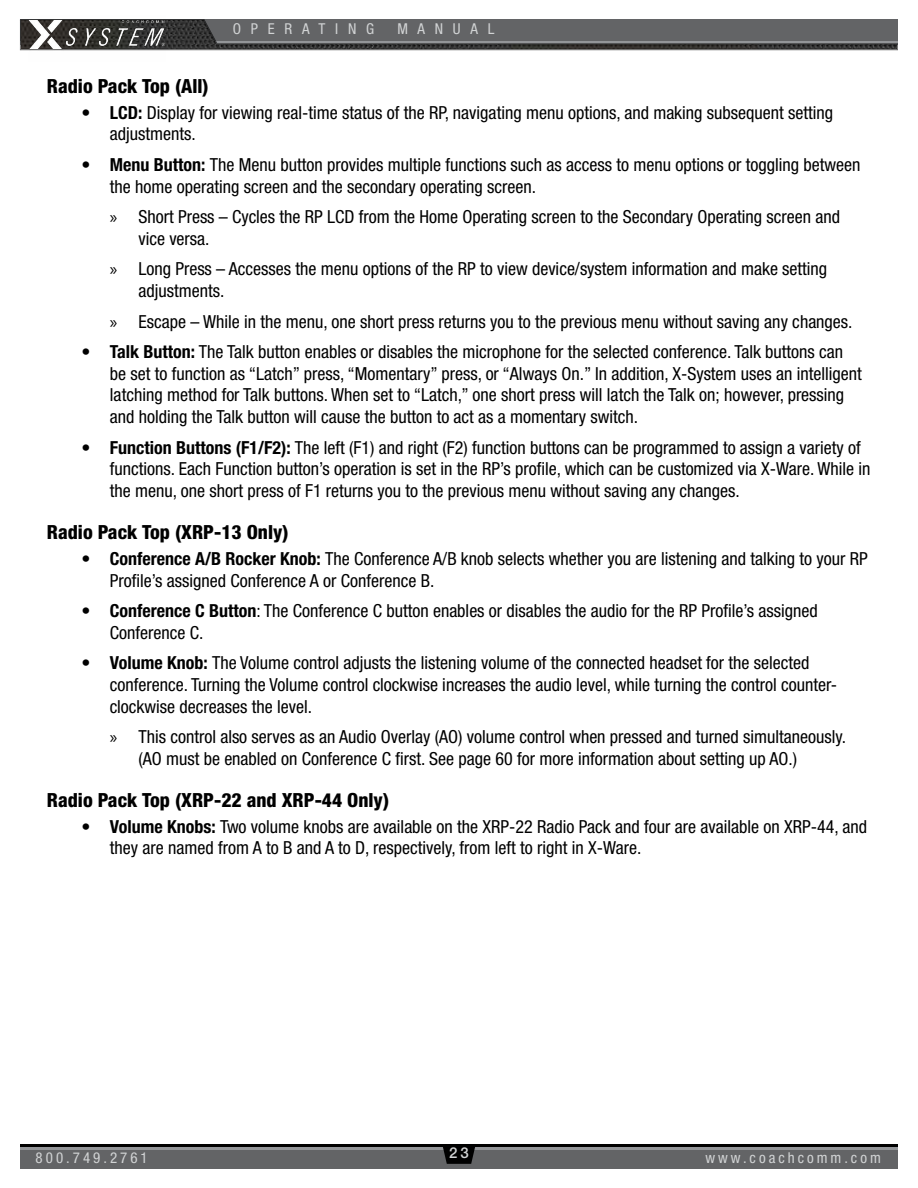
<style>
.page{position:relative;width:918px;height:1188px;background:#fff}
.page>*{position:absolute;margin:0;border:0;box-sizing:border-box;transform-origin:0 0}
.t1{font:800 condensed 19.5px "Helvetica Neue LT Std";color:#000}
.t2{font:condensed 18px/21.6px "Helvetica Neue LT Std";color:#000}
.t3{font:condensed 15px "Helvetica Neue LT Std";letter-spacing:.2em;color:#d1d3d4}
.t4{font:condensed 15px "Helvetica Neue LT Std";letter-spacing:.65em;color:#d1d3d4}
.t5{font:500 15px "Helvetica Neue LT Std";color:#d1d3d4}
.s1{font-weight:700}
.s2{font-family:"Myriad Pro";font-stretch:normal}
</style>
<div class="page">
<div style="left:20px;top:1147px;width:878px;height:22px;background:#636466"></div>
<hr style="left:20px;top:1146px;width:878px;height:4px;background:#939598">
<svg style="left:19px;top:19px;width:879px;height:32px;background:#5f5f61"></svg>
<hr style="left:20px;top:1144px;width:878px;height:3px;background:#000">
<svg style="left:443px;top:1147px;width:32px;height:17px"></svg>
<img style="left:28px;top:19px;width:138px;height:32px">
<p class="t4" style="left:233px;top:20px;width:143px">OPERATING</p>
<p class="t3" style="left:397px;top:20px;width:99px">MANUAL</p>
<p class="t1" style="left:47px;top:74px;width:163px">Radio Pack Top (All)</p>
<p class="t2" style="left:110px;top:102px;width:725px;text-indent:-28px">• <span class="s1">LCD:</span> Display for viewing real-time status of the RP, navigating menu options, and making subsequent setting adjustments.</p>
<p class="t2" style="left:110px;top:154px;width:752px;text-indent:-28px">• <span class="s1">Menu Button:</span> The Menu button provides multiple functions such as access to menu options or toggling between the home operating screen and the secondary operating screen.</p>
<p class="t2" style="left:138px;top:206px;width:703px;text-indent:-28px"><span class="s2">»</span> Short Press – Cycles the RP LCD from the Home Operating screen to the Secondary Operating screen and vice versa.</p>
<p class="t2" style="left:138px;top:258px;width:690px;text-indent:-28px"><span class="s2">»</span> Long Press – Accesses the menu options of the RP to view device/system information and make setting adjustments.</p>
<p class="t2" style="left:110px;top:310px;width:744px"><span class="s2">»</span> Escape – While in the menu, one short press returns you to the previous menu without saving any changes.</p>
<p class="t2" style="left:110px;top:341px;width:754px;text-indent:-28px">• <span class="s1">Talk Button:</span> The Talk button enables or disables the microphone for the selected conference. Talk buttons can be set to function as “Latch” press, “Momentary” press, or “Always On.” In addition, X-System uses an intelligent latching method for Talk buttons. When set to “Latch,” one short press will latch the Talk on; however, pressing and holding the Talk button will cause the button to act as a momentary switch.</p>
<p class="t2" style="left:110px;top:436px;width:762px;text-indent:-28px">• <span class="s1">Function Buttons (F1/F2):</span> The left (F1) and right (F2) function buttons can be programmed to assign a variety of functions. Each Function button’s operation is set in the RP’s profile, which can be customized via X-Ware. While in the menu, one short press of F1 returns you to the previous menu without saving any changes.</p>
<p class="t1" style="left:47px;top:520px;width:243px">Radio Pack Top (XRP-13 Only)</p>
<p class="t2" style="left:110px;top:548px;width:759px;text-indent:-28px">• <span class="s1">Conference A/B Rocker Knob:</span> The Conference A/B knob selects whether you are listening and talking to your RP<br>Profile’s assigned Conference A or Conference B.</p>
<p class="t2" style="left:110px;top:600px;width:709px;text-indent:-28px">• <span class="s1">Conference C Button</span>: The Conference C button enables or disables the audio for the RP Profile’s assigned<br>Conference C.</p>
<p class="t2" style="left:110px;top:652px;width:729px;text-indent:-28px">• <span class="s1">Volume Knob:</span> The Volume control adjusts the listening volume of the connected headset for the selected conference. Turning the Volume control clockwise increases the audio level, while turning the control counter&shy;clockwise decreases the level.</p>
<p class="t2" style="left:138px;top:726px;width:709px;text-indent:-28px"><span class="s2">»</span> This control also serves as an Audio Overlay (AO) volume control when pressed and turned simultaneously. (AO must be enabled on Conference C first. See page 60 for more information about setting up AO.)</p>
<p class="t1" style="left:47px;top:788px;width:344px">Radio Pack Top (XRP-22 and XRP-44 Only)</p>
<p class="t2" style="left:110px;top:816px;width:759px;text-indent:-28px">• <span class="s1">Volume Knobs:</span> Two volume knobs are available on the XRP-22 Radio Pack and four are available on XRP-44, and they are named from A to B and A to D, respectively, from left to right in X-Ware.</p>
<p class="t3" style="left:36px;top:1149px;width:114px">800.749.2761</p>
<p class="t5" style="left:449px;top:1144px;width:21px">23</p>
<p class="t3" style="left:705px;top:1149px;width:177px">www.coachcomm.com</p>
</div>
